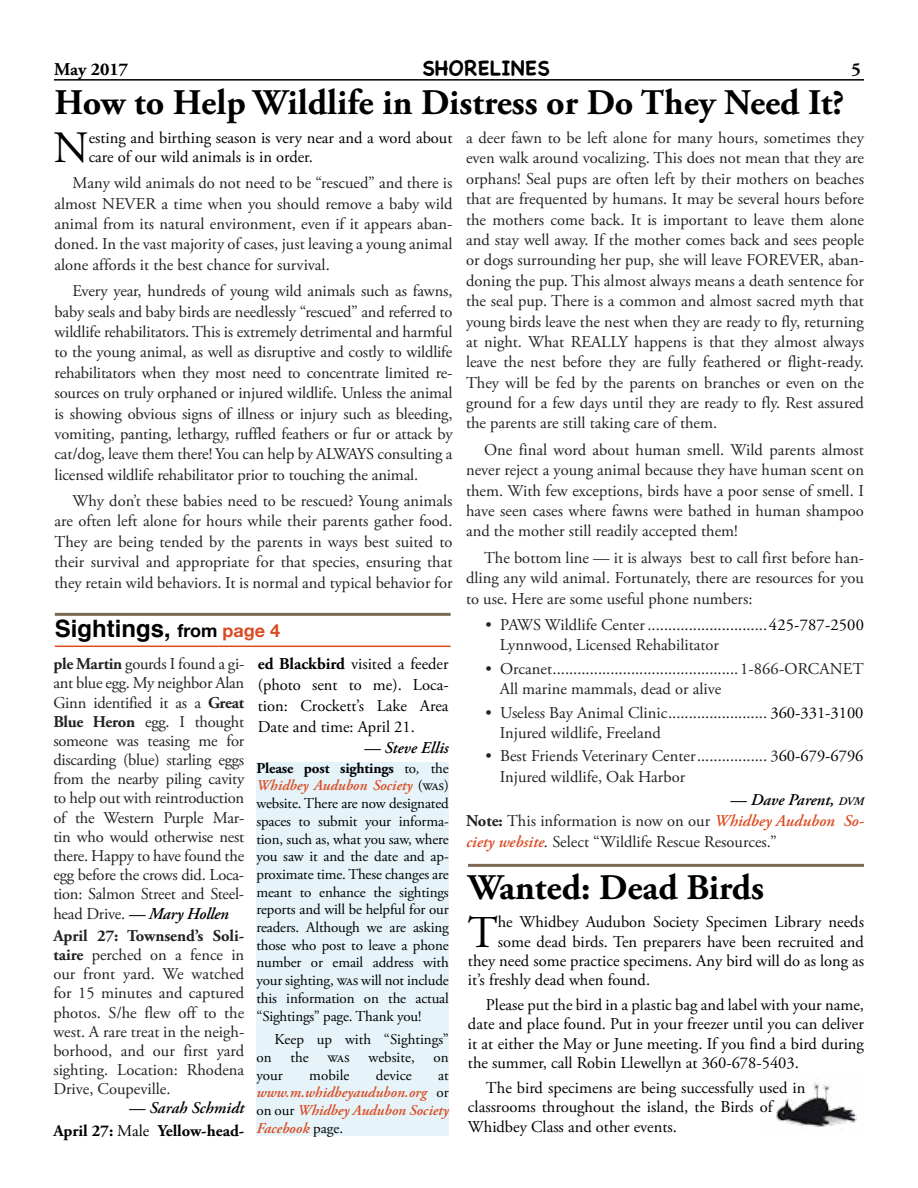
<style>
.page{position:relative;width:918px;height:1188px;background:#fff}
.page>*{position:absolute;margin:0;border:0;box-sizing:border-box;transform-origin:0 0}
.t1{font:45.45px "Adobe Garamond Pro";color:#000}
.t2{font:44.85px "Adobe Garamond Pro";color:#000}
.t3{font:700 36px "Adobe Garamond Pro";color:#000}
.t4{font:700 24px "Helvetica";color:#000}
.t5{font:700 21px "Chalkboard SE";color:#000}
.t6{font:700 18px "Adobe Garamond Pro";color:#000}
.t7{font:16.5px/20.4px "Adobe Garamond Pro";color:#222;text-align:justify}
.t8{font:16.5px/19.2px "Adobe Garamond Pro";color:#000}
.t9{font:700 16.5px/22.2px "Adobe Garamond Pro";color:#000;text-align:right}
.t10{font:italic 600 16.5px "Adobe Garamond Pro";color:#000}
.t11{font:15px/17.7px "Adobe Garamond Pro";letter-spacing:-.01em;color:#000;text-align:justify}
.t12{font:italic 600 15px/17.7px "Adobe Garamond Pro";color:#da4b22;text-align:justify}
.s1{color:#000}
.s2{font-weight:600;font-style:italic;color:#000}
.s3{font-weight:600;font-style:italic;font-size:11.55px;color:#000}
.s4{font-weight:700}
.s5{font-weight:600;font-style:italic;color:#da4b22}
.s6{font-style:italic;color:#000}
.s7{font-family:"Helvetica Neue";font-size:18px}
.s8{font-family:"Helvetica Neue";font-size:18px;color:#da4b22}
.s9{font-weight:600;font-style:italic}
.s10{font-weight:400}
.s11{font-style:italic}
.s12{font-weight:400;font-style:normal;color:#000}
</style>
<div class="page">
<hr style="left:54px;top:79px;width:810px;height:2px;background:#000">
<hr style="left:468px;top:864px;width:396px;height:3px;background:#7c6a55">
<img style="left:776px;top:1081px;width:81px;height:46px">
<hr style="left:55px;top:613px;width:396px;height:3px;background:#7c6a55">
<hr style="left:55px;top:646px;width:396px;height:1px;background:#da4b22">
<div style="left:256px;top:762px;width:193px;height:374px;background:#e6f4fa"></div>
<p class="t6" style="left:54px;top:58px;width:76px">May 2017</p>
<p class="t5" style="left:422px;top:55px;width:129px">SHORELINES</p>
<p class="t6" style="left:852px;top:58px;width:11px">5</p>
<h3 class="t3" style="left:55px;top:81px;width:791px">How to Help Wildlife in Distress or Do They Need It?</h3>
<h2 class="t2" style="left:54px;top:121px;width:37px">N</h2>
<p class="t8" style="left:89px;top:129px;width:365px;line-height:18.8px">esting and birthing season is very near and a word about care of our wild animals is in order.</p>
<p class="t7" style="left:55px;top:173px;width:400px;text-indent:18px">Many wild animals do not need to be “rescued” and there is almost NEVER a time when you should remove a baby wild animal from its natural environment, even if it appears aban&shy;doned. In the vast majority of cases, just leaving a young animal alone affords it the best chance for survival.</p>
<p class="t7" style="left:55px;top:281px;width:400px;text-indent:18px">Every year, hundreds of young wild animals such as fawns, baby seals and baby birds are needlessly “rescued” and referred to wildlife rehabilitators. This is extremely detrimental and harmful to the young animal, as well as disruptive and costly to wildlife rehabilitators when they most need to concentrate limited re&shy;sources on truly orphaned or injured wildlife. Unless the animal is showing obvious signs of illness or injury such as bleeding, vomiting, panting, lethargy, ruffled feathers or fur or attack by cat/dog, leave them there! You can help by ALWAYS consulting a licensed wildlife rehabilitator prior to touching the animal.</p>
<p class="t7" style="left:55px;top:491px;width:400px;text-indent:18px">Why don’t these babies need to be rescued? Young animals are often left alone for hours while their parents gather food.<br>They are being tended by the parents in ways best suited to their survival and appropriate for that species, ensuring that they retain wild behaviors. It is normal and typical behavior for</p>
<p class="t7" style="left:466px;top:128px;width:400px">a deer fawn to be left alone for many hours, sometimes they even walk around vocalizing. This does not mean that they are orphans! Seal pups are often left by their mothers on beaches that are frequented by humans. It may be several hours before the mothers come back. It is important to leave them alone and stay well away. If the mother comes back and sees people or dogs surrounding her pup, she will leave FOREVER, aban&shy;doning the pup. This almost always means a death sentence for the seal pup. There is a common and almost sacred myth that young birds leave the nest when they are ready to fly, returning at night. What REALLY happens is that they almost always leave the nest before they are fully feathered or flight-ready.<br>They will be fed by the parents on branches or even on the ground for a few days until they are ready to fly. Rest assured the parents are still taking care of them.</p>
<p class="t7" style="left:466px;top:440px;width:399px;text-indent:18px">One final word about human smell. Wild parents almost never reject a young animal because they have human scent on them. With few exceptions, birds have a poor sense of smell. I have seen cases where fawns were bathed in human shampoo and the mother still readily accepted them!</p>
<p class="t7" style="left:466px;top:548px;width:400px;text-indent:18px">The bottom line — it is always best to call first before han&shy;dling any wild animal. Fortunately, there are resources for you to use. Here are some useful phone numbers:</p>
<p class="t7" style="left:500px;top:615px;width:366px;text-indent:-14px">• PAWS Wildlife Center .............................<span class="s1">425-787-2500<br></span>Lynnwood, Licensed Rehabilitator</p>
<p class="t7" style="left:500px;top:659px;width:365px;text-indent:-14px">• Orcanet.............................................1-866-ORCANET<br>All marine mammals, dead or alive</p>
<p class="t7" style="left:500px;top:703px;width:365px;text-indent:-14px">• Useless Bay Animal Clinic........................ <span class="s1">360-331-3100<br></span>Injured wildlife, Freeland</p>
<p class="t7" style="left:500px;top:747px;width:365px;text-indent:-14px">• Best Friends Veterinary Center................. 3<span class="s1">60-679-6796<br></span>Injured wildlife, Oak Harbor</p>
<p class="t7" style="left:466px;top:790px;width:399px;line-height:21px;text-indent:264px"><span class="s2">— Dave Parent,</span> <span class="s3">dvm </span><span class="s4">Note:</span> This information is now on our <span class="s5">Whidbey Audubon So&shy;ciety website</span><span class="s6">.</span> Select “Wildlife Rescue Resources.”</p>
<h3 class="t3" style="left:468px;top:867px;width:298px">Wanted: Dead Birds</h3>
<h1 class="t1" style="left:468px;top:905px;width:32px">T</h1>
<p class="t8" style="left:498px;top:913px;width:368px">he Whidbey Audubon Society Specimen Library needs</p>
<h3 class="t4" style="left:55px;top:610px;width:227px">Sightings, <span class="s7">from</span> <span class="s8">page 4</span></h3>
<p class="t7" style="left:53px;top:655px;width:192px;line-height:19.2px"><span class="s4">ple Martin</span> gourds I found a gi&shy;ant blue egg. My neighbor Alan Ginn identified it as a <span class="s4">Great Blue Heron</span> egg. I thought someone was teasing me for discarding (blue) starling eggs from the nearby piling cavity to help out with reintroduction of the Western Purple Mar&shy;tin who would otherwise nest there. Happy to have found the egg before the crows did. Loca&shy;tion: Salmon Street and Steel&shy;head Drive. <span class="s2">— Mary Hollen</span></p>
<p class="t7" style="left:53px;top:927px;width:193px;line-height:19.2px"><span class="s4">April 27: Townsend’s Soli&shy;taire</span> perched on a fence in our front yard. We watched for 15 minutes and captured photos. S/he flew off to the west. A rare treat in the neigh&shy;borhood, and our first yard sighting. Location: Rhodena Drive, Coupeville.</p>
<p class="t9" style="left:53px;top:1097px;width:192px"><span class="s9">— Sarah Schmidt<br></span>April 27: <span class="s10">Male</span> Yellow-head-</p>
<p class="t8" style="left:258px;top:654px;width:193px;line-height:20.9px;text-align:justify"><span class="s4">ed Blackbird</span> visited a feeder (photo sent to me). Loca&shy;tion: Crockett’s Lake Area Date and time: April 21.</p>
<p class="t10" style="left:364px;top:738px;width:86px">— Steve Ellis</p>
<p class="t11" style="left:256px;top:760px;width:194px"><span class="s4">Please post sightings</span> to<span class="s11">,</span> the <span class="s5">Whidbey Audubon Society</span> (was) website. There are now designated spaces to submit your informa&shy;tion, such as, what you saw, where you saw it and the date and ap&shy;proximate time. These changes are meant to enhance the sightings reports and will be helpful for our readers. Although we are asking those who post to leave a phone number or email address with your sighting, was will not include this information on the actual “Sightings” page. Thank you!</p>
<p class="t11" style="left:274px;top:1031px;width:176px">Keep up with “Sightings”</p>
<p class="t11" style="left:256px;top:1049px;width:17px">on</p>
<p class="t11" style="left:290px;top:1049px;width:20px">the</p>
<p class="t11" style="left:328px;top:1049px;width:24px">was</p>
<p class="t11" style="left:369px;top:1049px;width:48px">website,</p>
<p class="t11" style="left:434px;top:1049px;width:17px">on</p>
<p class="t11" style="left:256px;top:1067px;width:28px">your</p>
<p class="t11" style="left:309px;top:1067px;width:42px">mobile</p>
<p class="t11" style="left:376px;top:1067px;width:37px">device</p>
<p class="t8" style="left:498px;top:932px;width:368px">some dead birds. Ten preparers have been recruited and</p>
<p class="t8" style="left:468px;top:952px;width:398px">they need some practice specimens. Any bird will do as long as</p>
<p class="t8" style="left:468px;top:971px;width:184px">it’s freshly dead when found.</p>
<p class="t8" style="left:468px;top:996px;width:398px;text-align:justify;text-indent:18px">Please put the bird in a plastic bag and label with your name, date and place found. Put in your freezer until you can deliver it at either the May or June meeting. If you find a bird during the summer, call Robin Llewellyn at 360-678-5403.</p>
<p class="t8" style="left:468px;top:1079px;width:339px;text-indent:18px">The bird specimens are being successfully used in classrooms throughout the island, the Birds of<br>Whidbey Class and other events.</p>
<p class="t12" style="left:256px;top:1067px;width:194px;text-indent:182px"><span class="s12">at </span>www.m.whidbeyaudubon.org <span class="s12">or on our</span> Whidbey Audubon Society Facebook <span class="s12">page.</span></p>
</div>
